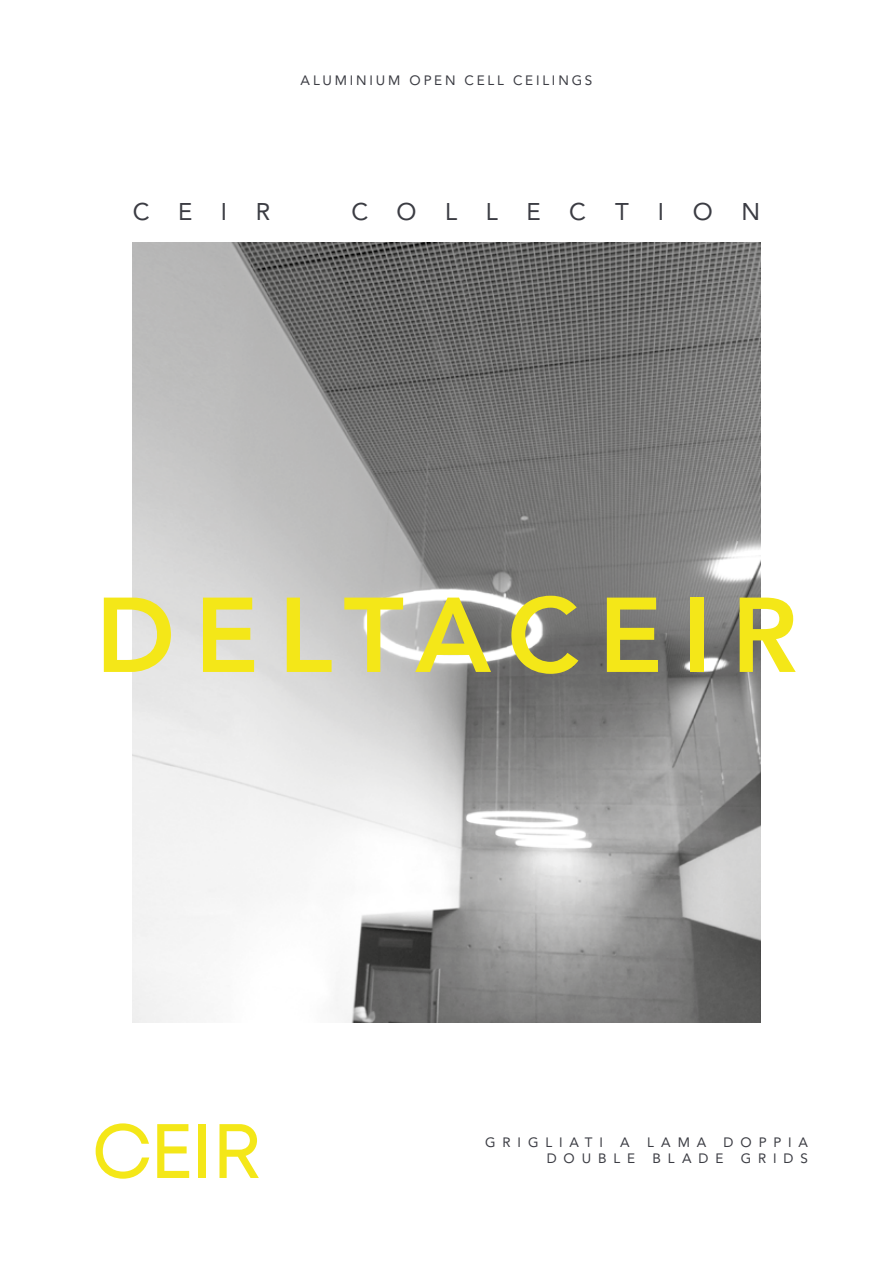
<style>
.page{position:relative;width:893px;height:1263px;background:#fff}
.page>*{position:absolute;margin:0;border:0;box-sizing:border-box;transform-origin:0 0}
.t1{font:800 105px "Avenir LT Std";letter-spacing:.185em;color:#f4e718}
.t2{font:24px "Avenir LT Std";letter-spacing:1.195em;color:#3b3c43}
.t3{font:13.5px "Avenir LT Std";letter-spacing:.505em;color:#3b3c43}
.t4{font:13.5px "Avenir LT Std";letter-spacing:.21em;color:#3b3c43}
</style>
<div class="page">
<img style="left:133px;top:242px;width:627px;height:780px">
<svg style="left:96px;top:1123px;width:53px;height:56px"></svg>
<svg style="left:157px;top:1124px;width:32px;height:54px"></svg>
<div style="left:199px;top:1124px;width:7px;height:54px;background:#f4e718"></div>
<svg style="left:219px;top:1124px;width:40px;height:54px"></svg>
<p class="t4" style="left:301px;top:73px;width:293px">ALUMINIUM OPEN CELL CEILINGS</p>
<h2 class="t2" style="left:133px;top:198px;width:139px">CEIR</h2>
<h2 class="t2" style="left:351px;top:198px;width:410px">COLLECTION</h2>
<h1 class="t1" style="left:96px;top:573px;width:703px">DELTACEIR</h1>
<p class="t3" style="left:485px;top:1135px;width:119px">GRIGLIATI</p>
<p class="t3" style="left:620px;top:1135px;width:11px">A</p>
<p class="t3" style="left:647px;top:1135px;width:61px">LAMA</p>
<p class="t3" style="left:724px;top:1135px;width:86px">DOPPIA</p>
<p class="t3" style="left:547px;top:1151px;width:90px">DOUBLE</p>
<p class="t3" style="left:652px;top:1151px;width:73px">BLADE</p>
<p class="t3" style="left:741px;top:1151px;width:69px">GRIDS</p>
</div>
